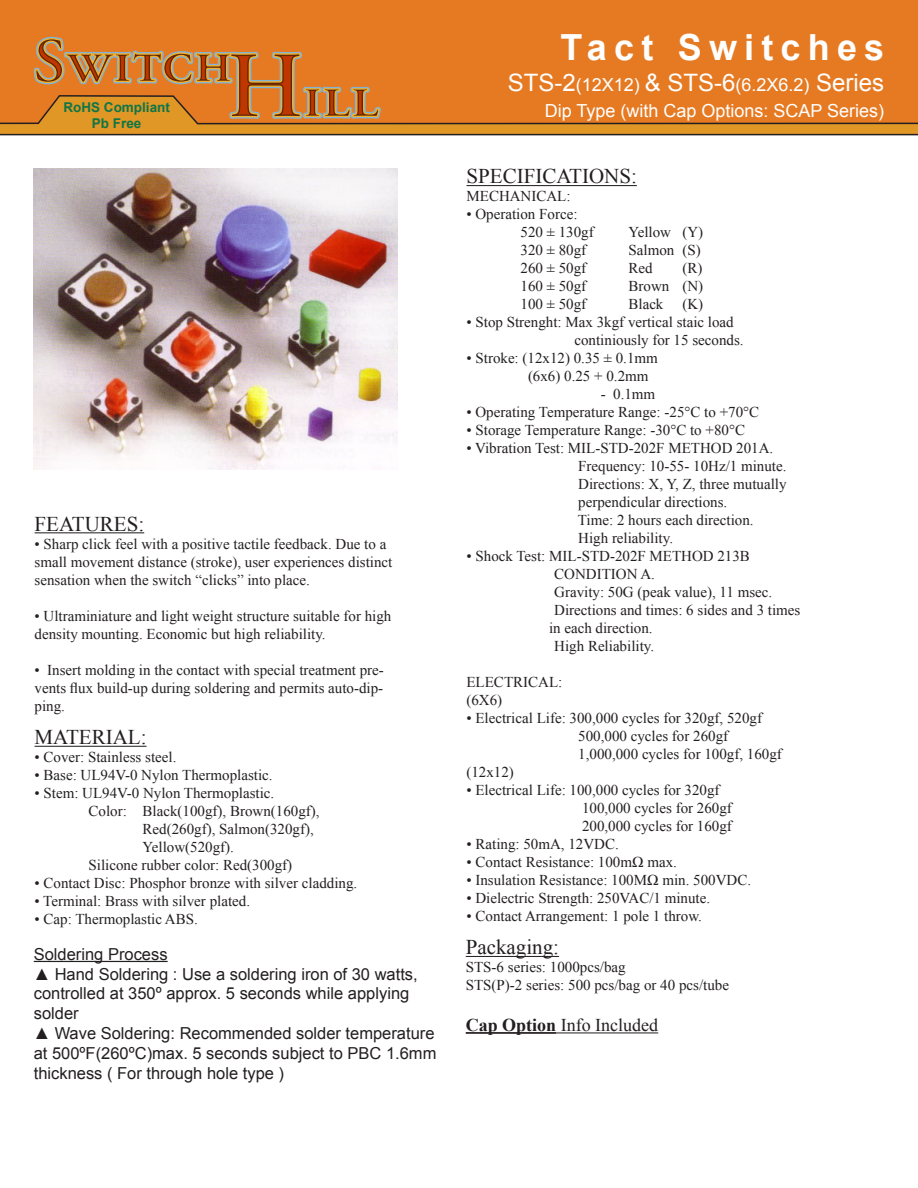
<style>
.page{position:relative;width:918px;height:1188px;background:#fff}
.page>*{position:absolute;margin:0;border:0;box-sizing:border-box;transform-origin:0 0}
.t1{font:700 36px "Arial";letter-spacing:.2em;color:#fff}
.t2{font:24px "Arial";color:#fff}
.t3{font:21px "Times New Roman";color:#231f20}
.t4{font:18px "Arial";color:#fff}
.t5{font:18px "Times New Roman";color:#231f20}
.t6{font:16.5px/19.8px "Arial";color:#231f20}
.t7{font:15px/18px "Times New Roman";color:#231f20}
.t8{font:700 13.5px "Arial";color:#107546}
.s1{font-size:18px}
.s2{font-weight:700}
</style>
<div class="page">
<div style="left:0;top:0;width:918px;height:129px;background:#e67a22"></div>
<svg style="left:0;top:37px;width:918px;height:99px"></svg>
<img style="left:34px;top:169px;width:363px;height:300px">
<hr style="left:35px;top:532px;width:109px;height:1px;background:#231f20">
<hr style="left:35px;top:746px;width:112px;height:1px;background:#231f20">
<hr style="left:466px;top:185px;width:171px;height:1px;background:#231f20">
<hr style="left:466px;top:956px;width:93px;height:1px;background:#231f20">
<hr style="left:34px;top:961px;width:134px;height:1px;background:#231f20">
<hr style="left:466px;top:1032px;width:90px;height:2px;background:#231f20">
<hr style="left:556px;top:1033px;width:102px;height:1px;background:#231f20">
<p class="t8" style="left:63px;top:98px;width:108px">RoHS Compliant</p>
<p class="t8" style="left:92px;top:114px;width:51px">Pb Free</p>
<p class="t3" style="left:35px;top:509px;width:111px">FEATURES:</p>
<p class="t7" style="left:35px;top:534px;width:359px">• Sharp click feel with a positive tactile feedback. Due to a small movement distance (stroke), user experiences distinct sensation when the switch “clicks” into place.</p>
<p class="t7" style="left:35px;top:606px;width:358px">• Ultraminiature and light weight structure suitable for high density mounting. Economic but high reliability.</p>
<p class="t7" style="left:35px;top:660px;width:351px;text-align:justify">• Insert molding in the contact with special treatment pre&shy;vents flux build-up during soldering and permits auto-dip&shy;ping.</p>
<p class="t3" style="left:35px;top:723px;width:113px">MATERIAL:</p>
<p class="t7" style="left:35px;top:748px;width:143px">• Cover: Stainless steel.</p>
<p class="t7" style="left:35px;top:766px;width:240px">• Base: UL94V-0 Nylon Thermoplastic.</p>
<p class="t7" style="left:35px;top:784px;width:241px">• Stem: UL94V-0 Nylon Thermoplastic.</p>
<p class="t7" style="left:89px;top:802px;width:233px">Color: Black(100gf), Brown(160gf),</p>
<p class="t7" style="left:143px;top:820px;width:173px">Red(260gf), Salmon(320gf),</p>
<p class="t7" style="left:143px;top:838px;width:93px">Yellow(520gf).</p>
<p class="t7" style="left:89px;top:856px;width:205px">Silicone rubber color: Red(300gf)</p>
<p class="t7" style="left:35px;top:874px;width:324px">• Contact Disc: Phosphor bronze with silver cladding.</p>
<p class="t7" style="left:35px;top:892px;width:217px">• Terminal: Brass with silver plated.</p>
<p class="t7" style="left:35px;top:910px;width:165px">• Cap: Thermoplastic ABS.</p>
<p class="t6" style="left:34px;top:944px;width:135px">Soldering Process</p>
<p class="t6" style="left:34px;top:964px;width:386px">▲ Hand Soldering : Use a soldering iron of 30 watts, controlled at 350º approx. 5 seconds while applying solder</p>
<p class="t6" style="left:34px;top:1023px;width:404px;text-align:justify">▲ Wave Soldering: Recommended solder temperature at 500ºF(260ºC)max. 5 seconds subject to PBC 1.6mm thickness ( For through hole type )</p>
<p class="t1" style="left:560px;top:23px;width:325px">Tact Switches</p>
<p class="t2" style="left:508px;top:67px;width:378px">STS-2<span class="s1">(12X12)</span> &amp; STS-6<span class="s1">(6.2X6.2)</span> Series</p>
<p class="t4" style="left:545px;top:99px;width:341px">Dip Type (with Cap Options: SCAP Series)</p>
<p class="t3" style="left:466px;top:162px;width:172px">SPECIFICATIONS:</p>
<p class="t7" style="left:466px;top:187px;width:106px">MECHANICAL:</p>
<p class="t7" style="left:466px;top:205px;width:113px">• Operation Force:</p>
<p class="t7" style="left:520px;top:223px;width:75px">520 ± 130gf</p>
<p class="t7" style="left:628px;top:223px;width:76px">Yellow (Y)</p>
<p class="t7" style="left:520px;top:241px;width:67px">320 ± 80gf</p>
<p class="t7" style="left:628px;top:241px;width:74px">Salmon (S)</p>
<p class="t7" style="left:520px;top:259px;width:67px">260 ± 50gf</p>
<p class="t7" style="left:628px;top:259px;width:26px">Red</p>
<p class="t7" style="left:682px;top:259px;width:21px">(R)</p>
<p class="t7" style="left:520px;top:277px;width:67px">160 ± 50gf</p>
<p class="t7" style="left:628px;top:277px;width:76px">Brown (N)</p>
<p class="t7" style="left:520px;top:295px;width:67px">100 ± 50gf</p>
<p class="t7" style="left:628px;top:295px;width:36px">Black</p>
<p class="t7" style="left:682px;top:295px;width:22px">(K)</p>
<p class="t7" style="left:466px;top:313px;width:269px">• Stop Strenght: Max 3kgf vertical staic load</p>
<p class="t7" style="left:574px;top:331px;width:171px">continiously for 15 seconds.</p>
<p class="t7" style="left:466px;top:349px;width:193px">• Stroke: (12x12) 0.35 ± 0.1mm</p>
<p class="t7" style="left:528px;top:367px;width:122px">(6x6) 0.25 + 0.2mm</p>
<p class="t7" style="left:601px;top:385px;width:56px">- 0.1mm</p>
<p class="t7" style="left:466px;top:403px;width:294px">• Operating Temperature Range: -25°C to +70°C</p>
<p class="t7" style="left:466px;top:421px;width:280px">• Storage Temperature Range: -30°C to +80°C</p>
<p class="t7" style="left:466px;top:439px;width:308px">• Vibration Test: MIL-STD-202F METHOD 201A.</p>
<p class="t7" style="left:578px;top:457px;width:210px">Frequency: 10-55- 10Hz/1 minute.</p>
<p class="t7" style="left:578px;top:475px;width:210px">Directions: X, Y, Z, three mutually</p>
<p class="t7" style="left:578px;top:493px;width:151px">perpendicular directions.</p>
<p class="t7" style="left:578px;top:511px;width:177px">Time: 2 hours each direction.</p>
<p class="t7" style="left:578px;top:529px;width:96px">High reliability.</p>
<p class="t7" style="left:466px;top:547px;width:285px">• Shock Test: MIL-STD-202F METHOD 213B</p>
<p class="t7" style="left:554px;top:565px;width:102px">CONDITION A.</p>
<p class="t7" style="left:554px;top:583px;width:220px">Gravity: 50G (peak value), 11 msec.</p>
<p class="t7" style="left:554px;top:601px;width:248px">Directions and times: 6 sides and 3 times</p>
<p class="t7" style="left:549px;top:619px;width:105px">in each direction.</p>
<p class="t7" style="left:554px;top:637px;width:101px">High Reliability.</p>
<p class="t7" style="left:466px;top:673px;width:97px">ELECTRICAL:</p>
<p class="t7" style="left:466px;top:691px;width:37px">(6X6)</p>
<p class="t7" style="left:466px;top:709px;width:297px">• Electrical Life: 300,000 cycles for 320gf, 520gf</p>
<p class="t7" style="left:578px;top:727px;width:151px">500,000 cycles for 260gf</p>
<p class="t7" style="left:578px;top:745px;width:205px">1,000,000 cycles for 100gf, 160gf</p>
<p class="t7" style="left:466px;top:763px;width:49px">(12x12)</p>
<p class="t7" style="left:466px;top:781px;width:255px">• Electrical Life: 100,000 cycles for 320gf</p>
<p class="t7" style="left:582px;top:799px;width:151px">100,000 cycles for 260gf</p>
<p class="t7" style="left:582px;top:817px;width:151px">200,000 cycles for 160gf</p>
<p class="t7" style="left:466px;top:835px;width:154px">• Rating: 50mA, 12VDC.</p>
<p class="t7" style="left:466px;top:853px;width:212px">• Contact Resistance: 100mΩ max.</p>
<p class="t7" style="left:466px;top:871px;width:286px">• Insulation Resistance: 100MΩ min. 500VDC.</p>
<p class="t7" style="left:466px;top:889px;width:245px">• Dielectric Strength: 250VAC/1 minute.</p>
<p class="t7" style="left:466px;top:907px;width:237px">• Contact Arrangement: 1 pole 1 throw.</p>
<p class="t3" style="left:466px;top:933px;width:95px">Packaging:</p>
<p class="t7" style="left:466px;top:958px;width:161px">STS-6 series: 1000pcs/bag</p>
<p class="t7" style="left:466px;top:976px;width:265px">STS(P)-2 series: 500 pcs/bag or 40 pcs/tube</p>
<p class="t5" style="left:466px;top:1013px;width:194px"><span class="s2">Cap Option</span> Info Included</p>
</div>
